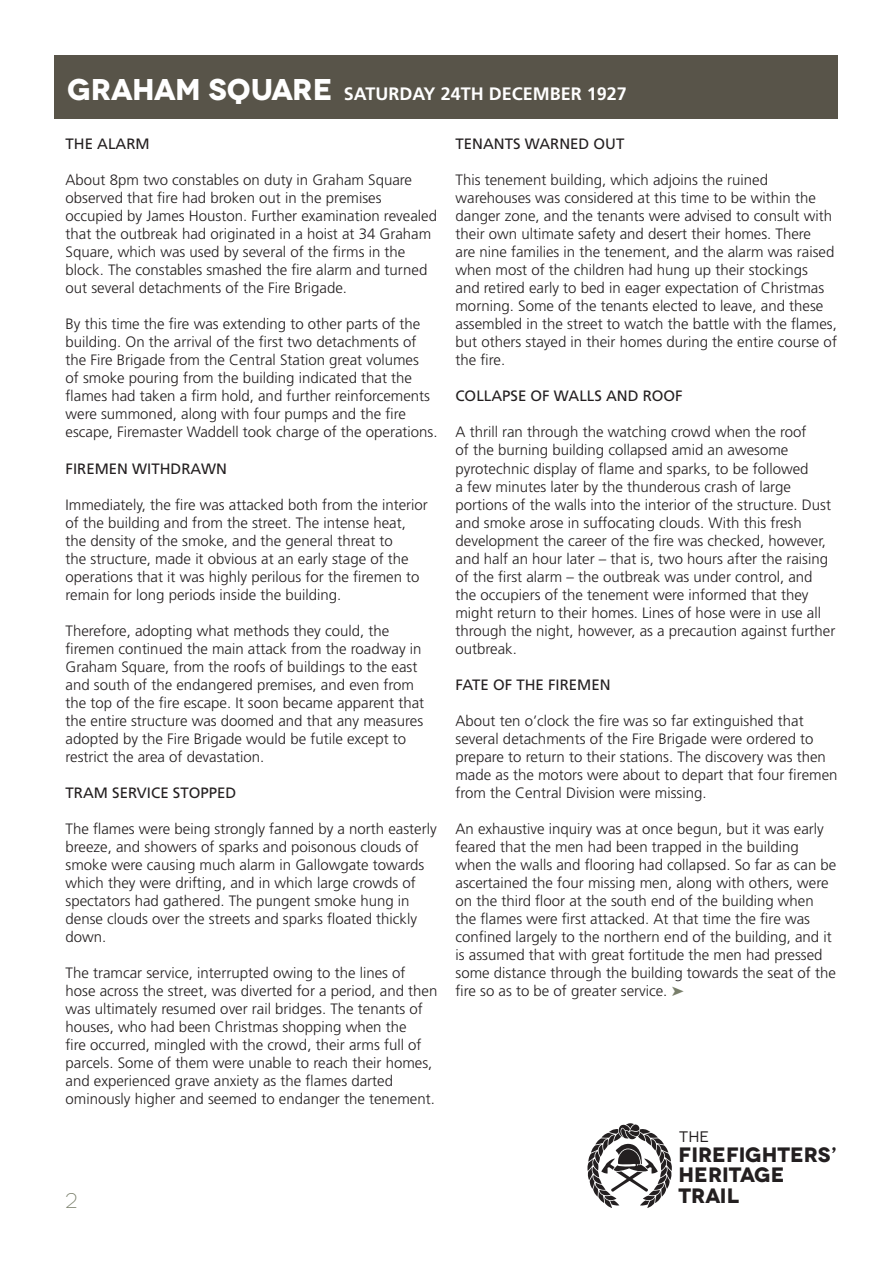
<style>
.page{position:relative;width:893px;height:1263px;background:#fff}
.page>*{position:absolute;margin:0;border:0;box-sizing:border-box;transform-origin:0 0}
.t1{font:300 21px "Novecentowide";color:#787e6a}
.t2{font:700 20.85px/20.2px "Novecentowide";color:#231f20}
.Paragraph_Style_1{font:700 18px "Frutiger LT Std";color:#fff}
.t3{font:15.3px "Novecentowide";color:#231f20}
.t4{font:300 15px/18px "Frutiger LT Std";color:#231f20}
.t5{font:15px "Frutiger LT Std";color:#231f20}
.s1{font-family:"Novecentowide";font-size:30px}
.s2{color:#787e6a}
</style>
<div class="page">
<svg style="left:587px;top:1123px;width:85px;height:85px"></svg>
<div style="left:54px;top:55px;width:783px;height:64px;background:#585449"></div>
<p class="Paragraph_Style_1" style="left:67px;top:83px;width:561px"><span class="s1">GRAHAM SQUARE</span> SATURDAY 24TH DECEMBER 1927</p>
<p class="t5" style="left:66px;top:135px;width:86px">THE ALARM</p>
<p class="t4" style="left:66px;top:171px;width:373px">About 8pm two constables on duty in Graham Square observed that fire had broken out in the premises occupied by James Houston. Further examination revealed that the outbreak had originated in a hoist at 34 Graham Square, which was used by several of the firms in the block. The constables smashed the fire alarm and turned out several detachments of the Fire Brigade.</p>
<p class="t4" style="left:66px;top:315px;width:373px">By this time the fire was extending to other parts of the building. On the arrival of the first two detachments of the Fire Brigade from the Central Station great volumes<br>of smoke pouring from the building indicated that the flames had taken a firm hold, and further reinforcements were summoned, along with four pumps and the fire escape, Firemaster Waddell took charge of the operations.</p>
<p class="t5" style="left:66px;top:459px;width:163px">FIREMEN WITHDRAWN</p>
<p class="t4" style="left:66px;top:495px;width:364px">Immediately, the fire was attacked both from the interior of the building and from the street. The intense heat, the density of the smoke, and the general threat to<br>the structure, made it obvious at an early stage of the operations that it was highly perilous for the firemen to remain for long periods inside the building.</p>
<p class="t4" style="left:66px;top:621px;width:360px">Therefore, adopting what methods they could, the firemen continued the main attack from the roadway in Graham Square, from the roofs of buildings to the east and south of the endangered premises, and even from the top of the fire escape. It soon became apparent that the entire structure was doomed and that any measures adopted by the Fire Brigade would be futile except to restrict the area of devastation.</p>
<p class="t5" style="left:66px;top:783px;width:172px">TRAM SERVICE STOPPED</p>
<p class="t4" style="left:66px;top:819px;width:373px">The flames were being strongly fanned by a north easterly breeze, and showers of sparks and poisonous clouds of smoke were causing much alarm in Gallowgate towards which they were drifting, and in which large crowds of spectators had gathered. The pungent smoke hung in dense clouds over the streets and sparks floated thickly down.</p>
<p class="t4" style="left:66px;top:963px;width:373px">The tramcar service, interrupted owing to the lines of hose across the street, was diverted for a period, and then was ultimately resumed over rail bridges. The tenants of houses, who had been Christmas shopping when the<br>fire occurred, mingled with the crowd, their arms full of parcels. Some of them were unable to reach their homes, and experienced grave anxiety as the flames darted ominously higher and seemed to endanger the tenement.</p>
<p class="t1" style="left:66px;top:1188px;width:13px">2</p>
<p class="t5" style="left:455px;top:135px;width:170px">TENANTS WARNED OUT</p>
<p class="t4" style="left:455px;top:171px;width:383px">This tenement building, which adjoins the ruined warehouses was considered at this time to be within the danger zone, and the tenants were advised to consult with their own ultimate safety and desert their homes. There<br>are nine families in the tenement, and the alarm was raised when most of the children had hung up their stockings<br>and retired early to bed in eager expectation of Christmas morning. Some of the tenants elected to leave, and these assembled in the street to watch the battle with the flames, but others stayed in their homes during the entire course of the fire.</p>
<p class="t5" style="left:455px;top:387px;width:229px">COLLAPSE OF WALLS AND ROOF</p>
<p class="t4" style="left:455px;top:423px;width:381px">A thrill ran through the watching crowd when the roof<br>of the burning building collapsed amid an awesome pyrotechnic display of flame and sparks, to be followed<br>a few minutes later by the thunderous crash of large portions of the walls into the interior of the structure. Dust and smoke arose in suffocating clouds. With this fresh development the career of the fire was checked, however, and half an hour later – that is, two hours after the raising of the first alarm – the outbreak was under control, and the occupiers of the tenement were informed that they might return to their homes. Lines of hose were in use all through the night, however, as a precaution against further outbreak.</p>
<p class="t5" style="left:455px;top:675px;width:157px">FATE OF THE FIREMEN</p>
<p class="t4" style="left:455px;top:711px;width:384px">About ten o’clock the fire was so far extinguished that several detachments of the Fire Brigade were ordered to prepare to return to their stations. The discovery was then made as the motors were about to depart that four firemen from the Central Division were missing.</p>
<p class="t4" style="left:455px;top:819px;width:382px">An exhaustive inquiry was at once begun, but it was early feared that the men had been trapped in the building when the walls and flooring had collapsed. So far as can be ascertained the four missing men, along with others, were on the third floor at the south end of the building when the flames were first attacked. At that time the fire was confined largely to the northern end of the building, and it is assumed that with great fortitude the men had pressed some distance through the building towards the seat of the fire so as to be of greater service. <span class="s2">➤</span></p>
<p class="t3" style="left:679px;top:1127px;width:31px">THE</p>
<h2 class="t2" style="left:679px;top:1145px;width:160px">FIREFIGHTERS’<br>HERITAGE<br>TRAIL</h2>
</div>
